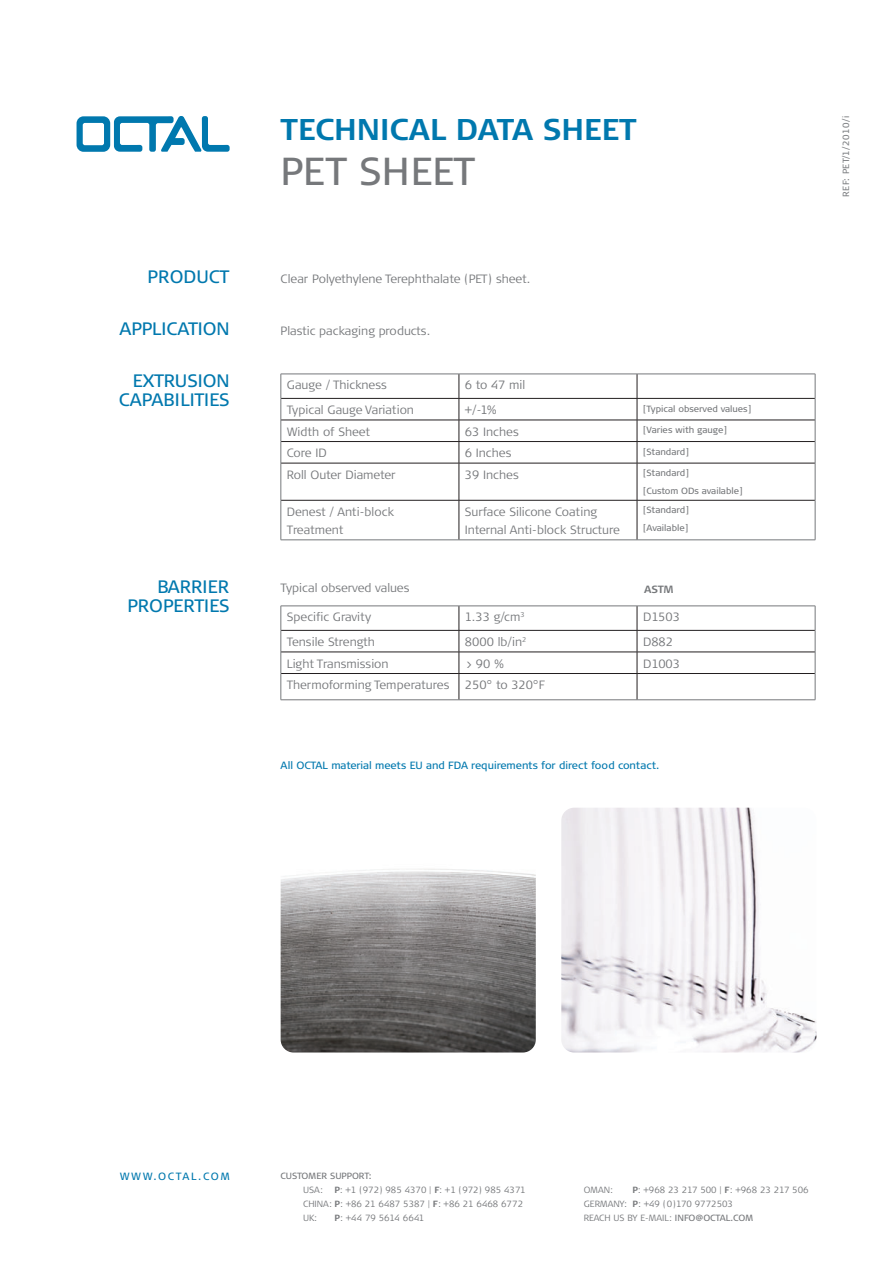
<style>
.page{position:relative;width:893px;height:1263px;background:#fff}
.page>*{position:absolute;margin:0;border:0;box-sizing:border-box;transform-origin:0 0}
.t1{font:39px "Signa Column Caps";color:#76787b}
.t2{font:700 30px "Signa Column";color:#0078ae}
.t3{font:18px/19.4px "Signa Column";color:#0078ae;text-align:right}
.t4{font:300 12px/18px "Signa Column";color:#76787b}
.t5{font:10.5px "Signa Column";color:#0078ae}
.t6{font:10.5px "Signa Column";letter-spacing:.16em;color:#0078ae}
.t7{font:700 10.5px "Signa Column";color:#76787b}
.t8{font:300 9px/14px "Signa Column";color:#76787b}
.t9{font:9px/18px "Signa Column";color:#76787b}
.t10{font:9px "Signa Column Caps";letter-spacing:.03em;color:#808285}
.s1{font-family:"Signa Normal"}
.s2{font-family:"Signa Column Caps";font-weight:700}
.s3{font-family:"Signa Column Caps"}
.s4{font-weight:400}
</style>
<div class="page">
<svg style="left:77px;top:116px;width:153px;height:36px"></svg>
<hr style="left:281px;top:398px;width:178px;height:1px;background:#231f20">
<hr style="left:459px;top:398px;width:178px;height:1px;background:#231f20">
<hr style="left:637px;top:398px;width:178px;height:1px;background:#231f20">
<hr style="left:281px;top:420px;width:178px;height:1px;background:#231f20">
<hr style="left:459px;top:420px;width:178px;height:1px;background:#231f20">
<hr style="left:637px;top:420px;width:178px;height:1px;background:#231f20">
<hr style="left:281px;top:441px;width:178px;height:1px;background:#231f20">
<hr style="left:459px;top:441px;width:178px;height:1px;background:#231f20">
<svg style="left:459px;top:375px;width:1px;height:88px"></svg>
<hr style="left:637px;top:441px;width:178px;height:1px;background:#231f20">
<svg style="left:637px;top:375px;width:1px;height:88px"></svg>
<hr style="left:281px;top:463px;width:178px;height:1px;background:#231f20">
<hr style="left:459px;top:463px;width:178px;height:1px;background:#231f20">
<hr style="left:459px;top:463px;width:1px;height:37px;background:#231f20">
<hr style="left:637px;top:463px;width:178px;height:1px;background:#231f20">
<hr style="left:637px;top:463px;width:1px;height:37px;background:#231f20">
<hr style="left:281px;top:500px;width:178px;height:1px;background:#231f20">
<hr style="left:459px;top:500px;width:178px;height:1px;background:#231f20">
<hr style="left:459px;top:500px;width:1px;height:40px;background:#231f20">
<hr style="left:637px;top:500px;width:178px;height:1px;background:#231f20">
<hr style="left:637px;top:500px;width:1px;height:40px;background:#231f20">
<hr style="left:281px;top:374px;width:178px;height:1px;background:#76787b">
<hr style="left:459px;top:374px;width:178px;height:1px;background:#76787b">
<hr style="left:637px;top:374px;width:178px;height:1px;background:#76787b">
<svg style="left:281px;top:374px;width:1px;height:89px"></svg>
<svg style="left:815px;top:374px;width:1px;height:89px"></svg>
<hr style="left:281px;top:463px;width:1px;height:37px;background:#76787b">
<hr style="left:815px;top:463px;width:1px;height:37px;background:#76787b">
<hr style="left:281px;top:500px;width:1px;height:40px;background:#76787b">
<hr style="left:815px;top:500px;width:1px;height:40px;background:#76787b">
<hr style="left:281px;top:540px;width:178px;height:1px;background:#76787b">
<hr style="left:459px;top:540px;width:178px;height:1px;background:#76787b">
<hr style="left:637px;top:540px;width:178px;height:1px;background:#76787b">
<hr style="left:281px;top:630px;width:178px;height:1px;background:#231f20">
<hr style="left:459px;top:630px;width:178px;height:1px;background:#231f20">
<hr style="left:637px;top:630px;width:178px;height:1px;background:#231f20">
<hr style="left:281px;top:652px;width:178px;height:1px;background:#231f20">
<hr style="left:459px;top:652px;width:178px;height:1px;background:#231f20">
<hr style="left:637px;top:652px;width:178px;height:1px;background:#231f20">
<hr style="left:281px;top:673px;width:178px;height:1px;background:#231f20">
<hr style="left:459px;top:673px;width:178px;height:1px;background:#231f20">
<svg style="left:459px;top:607px;width:1px;height:92px"></svg>
<hr style="left:637px;top:673px;width:178px;height:1px;background:#231f20">
<svg style="left:637px;top:607px;width:1px;height:92px"></svg>
<hr style="left:281px;top:606px;width:178px;height:1px;background:#76787b">
<hr style="left:459px;top:606px;width:178px;height:1px;background:#76787b">
<hr style="left:637px;top:606px;width:178px;height:1px;background:#76787b">
<svg style="left:281px;top:606px;width:1px;height:93px"></svg>
<svg style="left:815px;top:606px;width:1px;height:94px"></svg>
<hr style="left:281px;top:699px;width:178px;height:1px;background:#76787b">
<hr style="left:459px;top:699px;width:178px;height:1px;background:#76787b">
<hr style="left:637px;top:699px;width:178px;height:1px;background:#76787b">
<img style="left:281px;top:869px;width:255px;height:183px">
<img style="left:561px;top:808px;width:255px;height:244px">
<h3 class="t3" style="left:148px;top:267px;width:83px">PRODUCT</h3>
<h3 class="t3" style="left:119px;top:319px;width:112px">APPLICATION</h3>
<h3 class="t3" style="left:119px;top:370px;width:112px">EXTRUSION<br>CAPABILITIES</h3>
<h3 class="t3" style="left:127px;top:576px;width:104px">BARRIER<br>PROPERTIES</h3>
<h2 class="t2" style="left:281px;top:110px;width:358px">TECHNICAL DATA SHEET</h2>
<h1 class="t1" style="left:281px;top:146px;width:196px">PET SHEET</h1>
<p class="t4" style="left:281px;top:270px;width:251px">Clear Polyethylene Terephthalate (PET) sheet.</p>
<p class="t4" style="left:281px;top:321px;width:151px">Plastic packaging products.</p>
<p class="t4" style="left:287px;top:376px;width:102px">Gauge / Thickness</p>
<p class="t4" style="left:465px;top:376px;width:62px">6 to 47 mil</p>
<p class="t4" style="left:287px;top:401px;width:129px">Typical Gauge Variation</p>
<p class="t4" style="left:465px;top:401px;width:34px">+/-1%</p>
<p class="t9" style="left:643px;top:399px;width:110px">[Typical observed values]</p>
<p class="t4" style="left:287px;top:422px;width:85px">Width of Sheet</p>
<p class="t4" style="left:465px;top:422px;width:55px">63 Inches</p>
<p class="t9" style="left:643px;top:421px;width:85px">[Varies with gauge]</p>
<p class="t4" style="left:287px;top:444px;width:41px">Core ID</p>
<p class="t4" style="left:465px;top:444px;width:48px">6 Inches</p>
<p class="t9" style="left:643px;top:442px;width:47px">[Standard]</p>
<p class="t4" style="left:287px;top:465px;width:110px">Roll Outer Diameter</p>
<p class="t4" style="left:465px;top:465px;width:55px">39 Inches</p>
<p class="t9" style="left:643px;top:464px;width:101px">[Standard]<br>[Custom ODs available]</p>
<p class="t4" style="left:287px;top:502px;width:109px">Denest / Anti-block<br>Treatment</p>
<p class="t4" style="left:465px;top:502px;width:157px">Surface Silicone Coating<br>Internal Anti-block Structure</p>
<p class="t9" style="left:643px;top:501px;width:47px">[Standard] [Available]</p>
<p class="t4" style="left:281px;top:579px;width:130px">Typical observed values</p>
<p class="t7" style="left:644px;top:582px;width:31px">ASTM</p>
<p class="t4" style="left:287px;top:608px;width:86px">Specific Gravity</p>
<p class="t4" style="left:465px;top:608px;width:61px">1.33 g/cm<sup>3</sup></p>
<p class="t4" style="left:643px;top:608px;width:39px">D1503</p>
<p class="t4" style="left:287px;top:632px;width:89px">Tensile Strength</p>
<p class="t4" style="left:465px;top:632px;width:63px">8000 lb/in<sup>2</sup></p>
<p class="t4" style="left:643px;top:632px;width:32px">D882</p>
<p class="t4" style="left:287px;top:654px;width:103px">Light Transmission</p>
<p class="t4" style="left:465px;top:654px;width:41px">&gt; 90 %</p>
<p class="t4" style="left:643px;top:654px;width:39px">D1003</p>
<p class="t4" style="left:287px;top:676px;width:164px">Thermoforming Temperatures</p>
<p class="t4" style="left:465px;top:676px;width:81px">250° to 320°F</p>
<p class="t5" style="left:281px;top:759px;width:380px">All OCTAL material meets EU and FDA requirements for direct food contact.</p>
<p class="t10" style="left:840px;top:197px;width:83px;rotate:-90deg">REF: PET/1/2010/<span class="s1">i</span></p>
<p class="t6" style="left:120px;top:1170px;width:111px">WWW.OCTAL.COM</p>
<p class="t9" style="left:281px;top:1166px;width:93px">CUSTOMER SUPPORT:</p>
<p class="t8" style="left:303px;top:1182px;width:21px">USA:</p>
<p class="t8" style="left:303px;top:1182px;width:224px;text-indent:32px"><span class="s2">P</span><span class="s3">:</span> +1 (972) 985 4370 | <span class="s2">F</span><span class="s3">:</span> +1 (972) 985 4371<br>CHINA: <span class="s2">P</span>: +86 21 6487 5387 | <span class="s2">F</span>: +86 21 6468 6772<br>UK:</p>
<p class="t8" style="left:335px;top:1210px;width:91px"><span class="s2">P</span>: +44 79 5614 6641</p>
<p class="t8" style="left:584px;top:1182px;width:226px;text-indent:49px"><span class="s2">P</span>: +968 23 217 500 | <span class="s2">F</span>: +968 23 217 506<br>GERMANY: <span class="s2">P</span>: +49 (0)170 9772503<br>REACH US BY E-MAIL: <span class="s4">INFO@OCTAL.COM</span></p>
<p class="t8" style="left:584px;top:1182px;width:31px">OMAN:</p>
</div>
